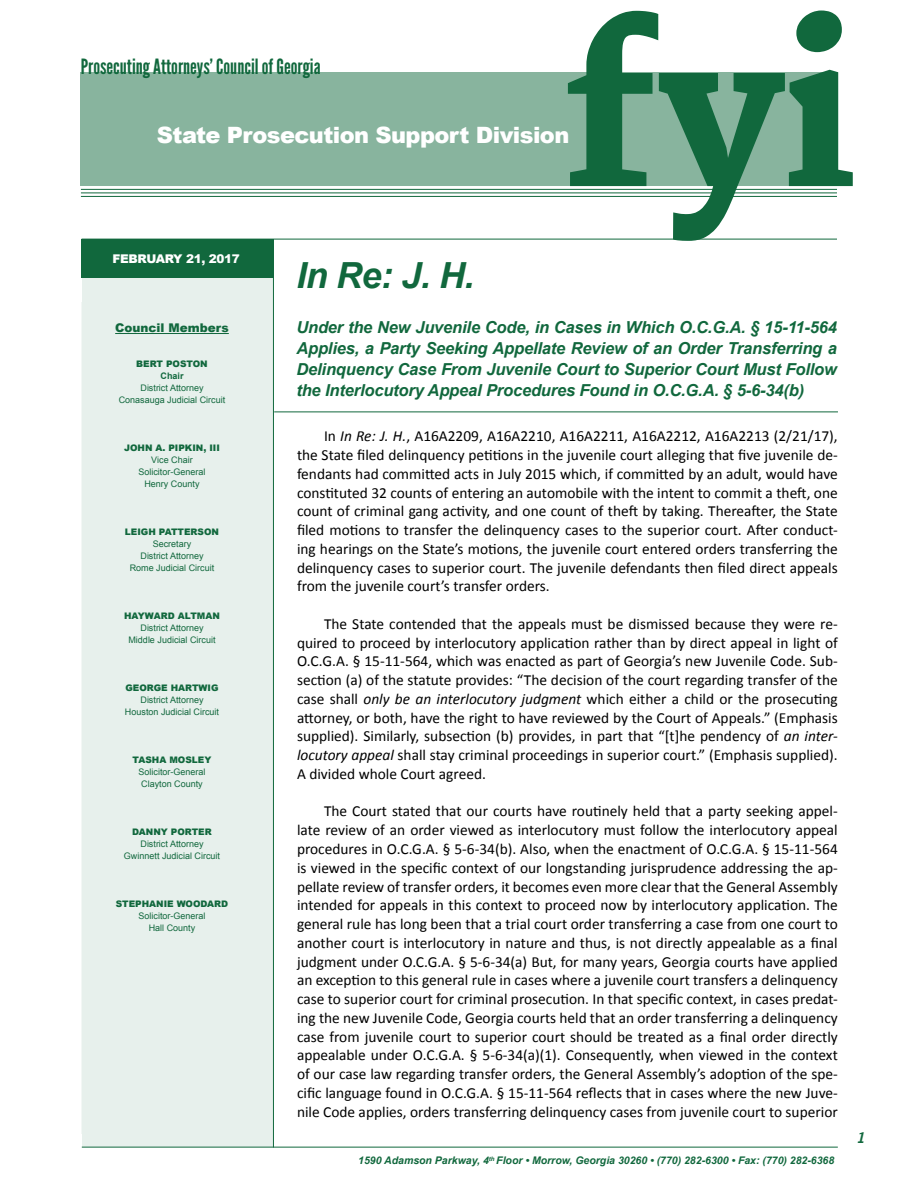
<style>
.page{position:relative;width:918px;height:1188px;background:#fff}
.page>*{position:absolute;margin:0;border:0;box-sizing:border-box;transform-origin:0 0}
.t1{font:800 207px "Merriweather";color:#11683d}
.t2{font:italic 700 36px "Arial";color:#11683d}
.t3{font:900 22.5px "Arial";letter-spacing:-.025em;color:#fff}
.t4{font:21px "League Gothic";color:#11683d}
.t5{font:italic 700 16.5px/21px "Arial";letter-spacing:-.01em;color:#11683d;text-align:justify}
.t6{font:15.3px/18.8px "Calibri";color:#000;text-align:justify}
.t7{font:italic 700 14.7px "News Gothic BT";color:#11683d}
.t8{font:900 12px "Arial";letter-spacing:-.025em;color:#fff}
.t9{font:900 12px "Arial";color:#11683d}
.t10{font:italic 700 10.5px "Arial";color:#11683d}
.t11{font:9px/12px "Arial";color:#11683d;text-align:center}
.t12{font:900 9px "Arial";color:#11683d}
.t13{font:700 9px "Arial";color:#11683d}
.s1{font-style:italic}
</style>
<div class="page">
<hr style="left:81px;top:196px;width:756px;height:1px;background:#11683d">
<div style="left:81px;top:73px;width:757px;height:113px;background:#88b49e"></div>
<div style="left:82px;top:278px;width:191px;height:869px;background:#e7f0ec"></div>
<hr style="left:82px;top:239px;width:755px;height:1px;background:#11683d">
<hr style="left:273px;top:250px;width:1px;height:898px;background:#11683d">
<hr style="left:115px;top:333px;width:114px;height:1px;background:#11683d">
<div style="left:82px;top:239px;width:192px;height:39px;background:#11683d"></div>
<hr style="left:81px;top:193px;width:756px;height:1px;background:#11683d">
<hr style="left:81px;top:189px;width:756px;height:1px;background:#11683d">
<hr style="left:82px;top:1147px;width:756px;height:1px;background:#11683d">
<hr style="left:274px;top:412px;width:564px;height:1px;background:#11683d">
<h1 class="t1" style="left:563px;top:-8px;width:295px">fyi</h1>
<h3 class="t4" style="left:81px;top:54px;width:241px">Prosecuting Attorneys’ Council of Georgia</h3>
<h3 class="t3" style="left:157px;top:119px;width:414px">State Prosecution Support Division</h3>
<p class="t8" style="left:113px;top:250px;width:129px">FEBRUARY 21, 2017</p>
<p class="t9" style="left:115px;top:319px;width:115px">Council Members</p>
<p class="t12" style="left:136px;top:357px;width:73px">BERT POSTON</p>
<p class="t13" style="left:161px;top:370px;width:25px">Chair</p>
<p class="t11" style="left:119px;top:382px;width:108px">District Attorney<br>Conasauga Judicial Circuit</p>
<p class="t12" style="left:124px;top:441px;width:97px">JOHN A. PIPKIN, III</p>
<p class="t11" style="left:138px;top:454px;width:69px">Vice Chair<br>Solicitor-General<br>Henry County</p>
<p class="t12" style="left:125px;top:525px;width:96px">LEIGH PATTERSON</p>
<p class="t11" style="left:130px;top:538px;width:86px">Secretary<br>District Attorney<br>Rome Judicial Circuit</p>
<p class="t12" style="left:124px;top:609px;width:97px">HAYWARD ALTMAN</p>
<p class="t11" style="left:128px;top:622px;width:89px">District Attorney<br>Middle Judicial Circuit</p>
<p class="t12" style="left:125px;top:681px;width:95px">GEORGE HARTWIG</p>
<p class="t11" style="left:125px;top:694px;width:96px">District Attorney<br>Houston Judicial Circuit</p>
<p class="t12" style="left:133px;top:753px;width:80px">TASHA MOSLEY</p>
<p class="t11" style="left:139px;top:766px;width:69px">Solicitor-General<br>Clayton County</p>
<p class="t12" style="left:132px;top:825px;width:81px">DANNY PORTER</p>
<p class="t11" style="left:124px;top:838px;width:98px">District Attorney<br>Gwinnett Judicial Circuit</p>
<p class="t12" style="left:116px;top:897px;width:114px">STEPHANIE WOODARD</p>
<p class="t11" style="left:139px;top:910px;width:69px">Solicitor-General<br>Hall County</p>
<h2 class="t2" style="left:296px;top:252px;width:180px">In Re: J. H.</h2>
<p class="t5" style="left:296px;top:317px;width:542px">Under the New Juvenile Code, in Cases in Which O.C.G.A. § 15-11-564<br>Applies, a Party Seeking Appellate Review of an Order Transferring a Delinquency Case From Juvenile Court to Superior Court Must Follow the Interlocutory Appeal Procedures Found in O.C.G.A. § 5-6-34(b)</p>
<p class="t6" style="left:297px;top:427px;width:542px;text-indent:27px">In <span class="s1">In Re: J. H.</span>, A16A2209, A16A2210, A16A2211, A16A2212, A16A2213 (2/21/17), the State filed delinquency petitions in the juvenile court alleging that five juvenile de&shy;fendants had committed acts in July 2015 which, if committed by an adult, would have constituted 32 counts of entering an automobile with the intent to commit a theft, one count of criminal gang activity, and one count of theft by taking. Thereafter, the State filed motions to transfer the delinquency cases to the superior court. After conduct&shy;ing hearings on the State’s motions, the juvenile court entered orders transferring the delinquency cases to superior court. The juvenile defendants then filed direct appeals from the juvenile court’s transfer orders.</p>
<p class="t6" style="left:297px;top:615px;width:542px;text-indent:27px">The State contended that the appeals must be dismissed because they were re&shy;quired to proceed by interlocutory application rather than by direct appeal in light of O.C.G.A. § 15-11-564, which was enacted as part of Georgia’s new Juvenile Code. Sub&shy;section (a) of the statute provides: “The decision of the court regarding transfer of the case shall <span class="s1">only be an interlocutory judgment</span> which either a child or the prosecuting attorney, or both, have the right to have reviewed by the Court of Appeals.” (Emphasis supplied). Similarly, subsection (b) provides, in part that “[t]he pendency of <span class="s1">an inter&shy;locutory appeal</span> shall stay criminal proceedings in superior court.” (Emphasis supplied).<br>A divided whole Court agreed.</p>
<p class="t6" style="left:297px;top:802px;width:542px;text-indent:27px">The Court stated that our courts have routinely held that a party seeking appel&shy;late review of an order viewed as interlocutory must follow the interlocutory appeal procedures in O.C.G.A. § 5-6-34(b). Also, when the enactment of O.C.G.A. § 15-11-564 is viewed in the specific context of our longstanding jurisprudence addressing the ap&shy;pellate review of transfer orders, it becomes even more clear that the General Assembly intended for appeals in this context to proceed now by interlocutory application. The general rule has long been that a trial court order transferring a case from one court to another court is interlocutory in nature and thus, is not directly appealable as a final judgment under O.C.G.A. § 5-6-34(a) But, for many years, Georgia courts have applied an exception to this general rule in cases where a juvenile court transfers a delinquency case to superior court for criminal prosecution. In that specific context, in cases predat&shy;ing the new Juvenile Code, Georgia courts held that an order transferring a delinquency case from juvenile court to superior court should be treated as a final order directly appealable under O.C.G.A. § 5-6-34(a)(1). Consequently, when viewed in the context of our case law regarding transfer orders, the General Assembly’s adoption of the spe&shy;cific language found in O.C.G.A. § 15-11-564 reflects that in cases where the new Juve&shy;nile Code applies, orders transferring delinquency cases from juvenile court to superior</p>
<p class="t10" style="left:358px;top:1153px;width:478px">1590 Adamson Parkway, 4<sup>th</sup> Floor • Morrow, Georgia 30260 • (770) 282-6300 • Fax: (770) 282-6368</p>
<p class="t7" style="left:857px;top:1129px;width:10px">1</p>
</div>
